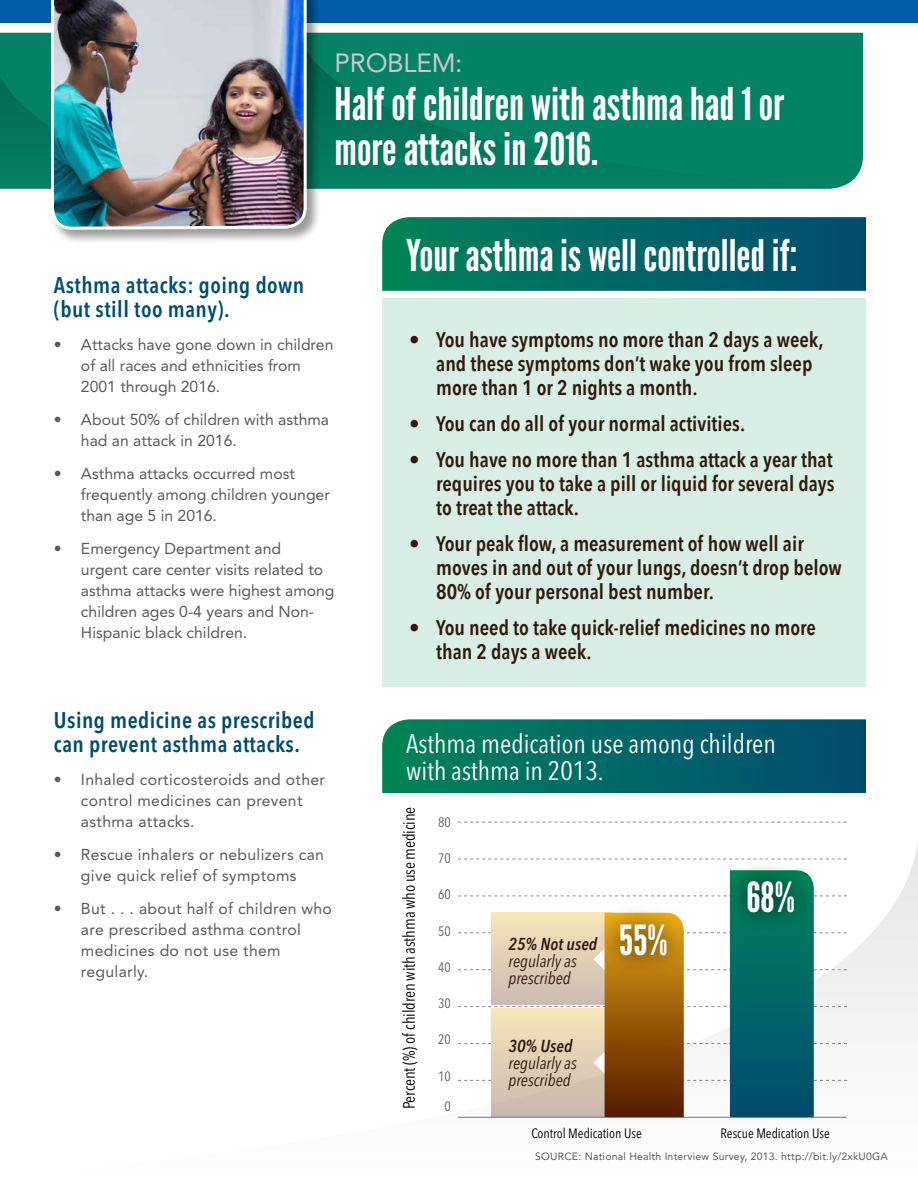
<style>
.page{position:relative;width:918px;height:1188px;background:#fff}
.page>*{position:absolute;margin:0;border:0;box-sizing:border-box;transform-origin:0 0}
.Header_1_P2{font:45px/45px "League Gothic";color:#fff}
.Header3_P2{font:43.65px "League Gothic";color:#fff}
.Factoid_digits{font:41.4px "League Gothic";color:#fff}
.Header3_P2-2{font:condensed 26.55px/26.7px "Avenir Next LT Pro";color:#fff}
.Problem{font:26.25px "Avenir LT Std";letter-spacing:-.01em;color:#c7c8ca}
.Header_2_P2{font:600 condensed 22.5px/24px "Avenir Next LT Pro";letter-spacing:.02em;color:#004c6c}
.Header_2_P2-2{font:600 condensed 22.5px/24px "Avenir Next LT Pro";letter-spacing:.02em;color:#004f6e}
.t1{font:600 21px/24px "Avenir Next Condensed";color:#301a0e}
.Header3_P2-3{font:italic condensed 17.1px/16.8px "Avenir Next LT Pro";color:#301a0e}
.t2{font:condensed 16.5px "Avenir Next LT Pro";letter-spacing:-.01em;color:#000}
.t3{font:15.75px/21px "Avenir LT Std";color:#58595b}
.t4{font:15.75px/21px "Avenir LT Std";letter-spacing:.02em;color:#58595b}
.t5{font:condensed 13.5px "Avenir Next LT Pro";color:#000}
.Factoid_digits-2{font:condensed 13.5px "Avenir Next LT Pro";color:#58595b}
.Source1{font:10.5px "Avenir LT Std";letter-spacing:.02em;color:#58595b}
.s1{font-weight:600}
</style>
<div class="page">
<div style="left:382px;top:298px;width:484px;height:389px;background:#d8ede4"></div>
<svg style="left:458px;top:822px;width:389px;height:1px"></svg>
<div style="left:0;top:0;width:918px;height:22px;background:#005daa"></div>
<svg style="left:457px;top:843px;width:461px;height:275px"></svg>
<svg style="left:382px;top:217px;width:484px;height:74px;background:#026966"></svg>
<svg style="left:382px;top:719px;width:484px;height:74px;background:#026966"></svg>
<svg style="left:0;top:32px;width:49px;height:157px;background:#047d61"></svg>
<svg style="left:322px;top:32px;width:541px;height:157px;background:#058164"></svg>
<div style="left:50px;top:0;width:272px;height:244px;background:#000;opacity:.4"></div>
<img style="left:49px;top:0;width:259px;height:231px">
<hr style="left:458px;top:1117px;width:389px;height:1px;background:#8a8a8a">
<div style="left:725px;top:859px;width:91px;height:75px;background:#fefefe"></div>
<svg style="left:458px;top:870px;width:389px;height:247px"></svg>
<div style="left:598px;top:902px;width:91px;height:75px;background:#000;opacity:.75"></div>
<p class="Problem" style="left:335px;top:47px;width:129px">PROBLEM:</p>
<p class="Header_1_P2" style="left:335px;top:82px;width:451px">Half of children with asthma had 1 or more attacks in 2016.</p>
<p class="Header_2_P2-2" style="left:54px;top:273px;width:252px">Asthma attacks: going down (but still too many).</p>
<p class="t3" style="left:81px;top:334px;width:254px;text-indent:-27px">• Attacks have gone down in children of all races and ethnicities from<br>2001 through 2016.</p>
<p class="t3" style="left:81px;top:409px;width:250px;text-indent:-27px">• About 50% of children with asthma had an attack in 2016.</p>
<p class="t3" style="left:81px;top:463px;width:250px;text-indent:-27px">• Asthma attacks occurred most frequently among children younger than age 5 in 2016.</p>
<p class="t3" style="left:81px;top:538px;width:255px;text-indent:-27px">• Emergency Department and<br>urgent care center visits related to asthma attacks were highest among children ages 0-4 years and Non-<br>Hispanic black children.</p>
<p class="Header_2_P2" style="left:54px;top:708px;width:262px">Using medicine as prescribed can prevent asthma attacks.</p>
<p class="t4" style="left:81px;top:769px;width:246px;text-indent:-27px">• Inhaled corticosteroids and other control medicines can prevent asthma attacks.</p>
<p class="t4" style="left:54px;top:844px;width:271px;text-align:center">• Rescue inhalers or nebulizers can give quick relief of symptoms</p>
<p class="t4" style="left:81px;top:898px;width:252px;text-indent:-27px">• But . . . about half of children who are prescribed asthma control medicines do not use them regularly.</p>
<p class="Header3_P2" style="left:406px;top:230px;width:393px">Your asthma is well controlled if:</p>
<p class="t1" style="left:436px;top:327px;width:389px;text-indent:-27px">• You have symptoms no more than 2 days a week, and these symptoms don’t wake you from sleep more than 1 or 2 nights a month.</p>
<p class="t1" style="left:409px;top:411px;width:337px">• You can do all of your normal activities.</p>
<p class="t1" style="left:436px;top:447px;width:400px;text-align:justify;text-indent:-27px">• You have no more than 1 asthma attack a year that requires you to take a pill or liquid for several days to treat the attack.</p>
<p class="t1" style="left:436px;top:531px;width:407px;text-indent:-27px">• Your peak flow, a measurement of how well air moves in and out of your lungs, doesn’t drop below<br>80% of your personal best number.</p>
<p class="t1" style="left:436px;top:615px;width:381px;text-indent:-27px">• You need to take quick-relief medicines no more than 2 days a week.</p>
<p class="Header3_P2-2" style="left:406px;top:730px;width:371px">Asthma medication use among children with asthma in 2013.</p>
<h3 class="t2" style="left:399px;top:1109px;width:304px;rotate:-90deg">Percent (%) of children with asthma who use medicine</h3>
<p class="Factoid_digits-2" style="left:438px;top:814px;width:14px">80</p>
<p class="Factoid_digits-2" style="left:438px;top:850px;width:14px">70</p>
<p class="Factoid_digits-2" style="left:438px;top:887px;width:14px">60</p>
<p class="Factoid_digits-2" style="left:438px;top:923px;width:14px">50</p>
<p class="Factoid_digits-2" style="left:438px;top:959px;width:14px">40</p>
<p class="Factoid_digits-2" style="left:438px;top:995px;width:14px">30</p>
<p class="Factoid_digits-2" style="left:438px;top:1032px;width:14px">20</p>
<p class="Factoid_digits-2" style="left:438px;top:1068px;width:14px">10</p>
<p class="Factoid_digits-2" style="left:445px;top:1099px;width:8px">0</p>
<p class="Header3_P2-3" style="left:509px;top:936px;width:90px"><span class="s1">25% Not used </span>regularly as prescribed</p>
<p class="Header3_P2-3" style="left:509px;top:1038px;width:70px"><span class="s1">30% Used </span>regularly as prescribed</p>
<p class="Factoid_digits" style="left:619px;top:916px;width:50px">55%</p>
<p class="Factoid_digits" style="left:746px;top:872px;width:50px">68%</p>
<p class="t5" style="left:531px;top:1125px;width:112px">Control Medication Use</p>
<p class="t5" style="left:721px;top:1125px;width:111px">Rescue Medication Use</p>
<p class="Source1" style="left:535px;top:1151px;width:354px">SOURCE: National Health Interview Survey, 2013. http://bit.ly/2xkU0GA</p>
</div>
